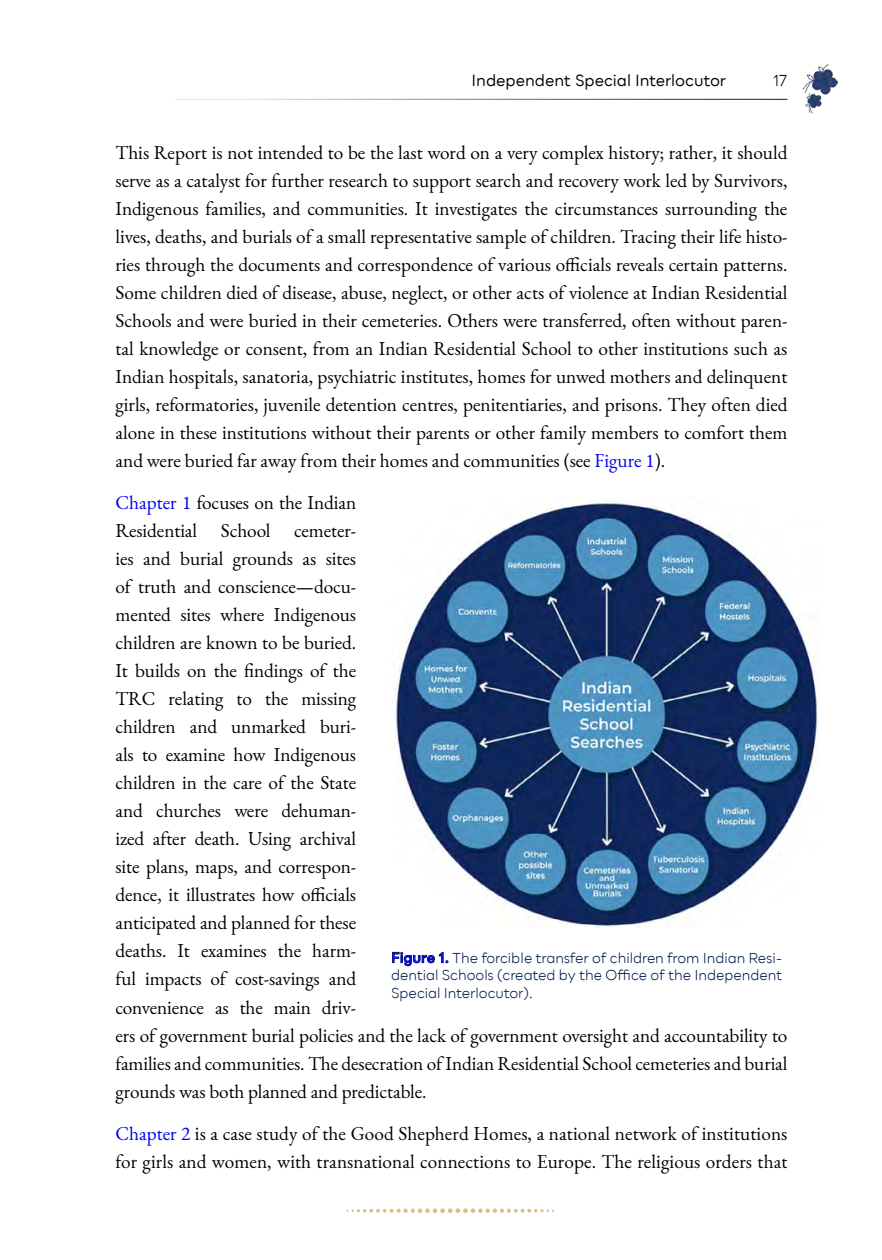
<style>
.page{position:relative;width:882px;height:1260px;background:#fff}
.page>*{position:absolute;margin:0;border:0;box-sizing:border-box;transform-origin:0 0}
.t1{font:19.25px/28px "EB Garamond";letter-spacing:-.005em;color:#000}
.t2{font:15.75px "Bozon";letter-spacing:-.005em;color:#000}
.t3{font:15.75px "Bozon";color:#000}
.t4{font:14px/17.5px "Bozon";letter-spacing:-.005em;color:#001a4b;text-align:justify}
.s1{color:#00e}
.s2{font-weight:600}
</style>
<div class="page">
<svg style="left:346px;top:1208px;width:208px;height:5px"></svg>
<img style="left:802px;top:64px;width:36px;height:50px">
<img style="left:394px;top:501px;width:425px;height:427px">
<p class="t2" style="left:472px;top:70px;width:256px">Independent Special Interlocutor</p>
<p class="t3" style="left:773px;top:70px;width:16px">17</p>
<p class="t1" style="left:116px;top:139px;width:674px;text-align:justify">This Report is not intended to be the last word on a very complex history; rather, it should serve as a catalyst for further research to support search and recovery work led by Survivors, Indigenous families, and communities. It investigates the circumstances surrounding the lives, deaths, and burials of a small representative sample of children. Tracing their life histo&shy;ries through the documents and correspondence of various officials reveals certain patterns.<br>Some children died of disease, abuse, neglect, or other acts of violence at Indian Residential Schools and were buried in their cemeteries. Others were transferred, often without paren&shy;tal knowledge or consent, from an Indian Residential School to other institutions such as Indian hospitals, sanatoria, psychiatric institutes, homes for unwed mothers and delinquent girls, reformatories, juvenile detention centres, penitentiaries, and prisons. They often died alone in these institutions without their parents or other family members to comfort them and were buried far away from their homes and communities (see <span class="s1">Figure 1</span>).</p>
<p class="t1" style="left:116px;top:489px;width:674px"><span class="s1">Chapter 1</span> focuses on the Indian<br>Residential School cemeter-<br>ies and burial grounds as sites<br>of truth and conscience—docu-<br>mented sites where Indigenous<br>children are known to be buried.<br>It builds on the findings of the<br>TRC relating to the missing<br>children and unmarked buri-<br>als to examine how Indigenous<br>children in the care of the State<br>and churches were dehuman-<br>ized after death. Using archival<br>site plans, maps, and correspon-<br>dence, it illustrates how officials<br>anticipated and planned for these<br>deaths. It examines the harm-<br>ful impacts of cost-savings and<br>convenience as the main driv-<br>ers of government burial policies and the lack of government oversight and accountability to families and communities. The desecration of Indian Residential School cemeteries and burial grounds was both planned and predictable.</p>
<p class="t1" style="left:116px;top:1119px;width:674px"><span class="s1">Chapter 2</span> is a case study of the Good Shepherd Homes, a national network of institutions for girls and women, with transnational connections to Europe. The religious orders that</p>
<p class="t4" style="left:391px;top:949px;width:393px"><span class="s2">Figure 1.</span> The forcible transfer of children from Indian Resi&shy;dential Schools (created by the Office of the Independent Special Interlocutor).</p>
</div>
